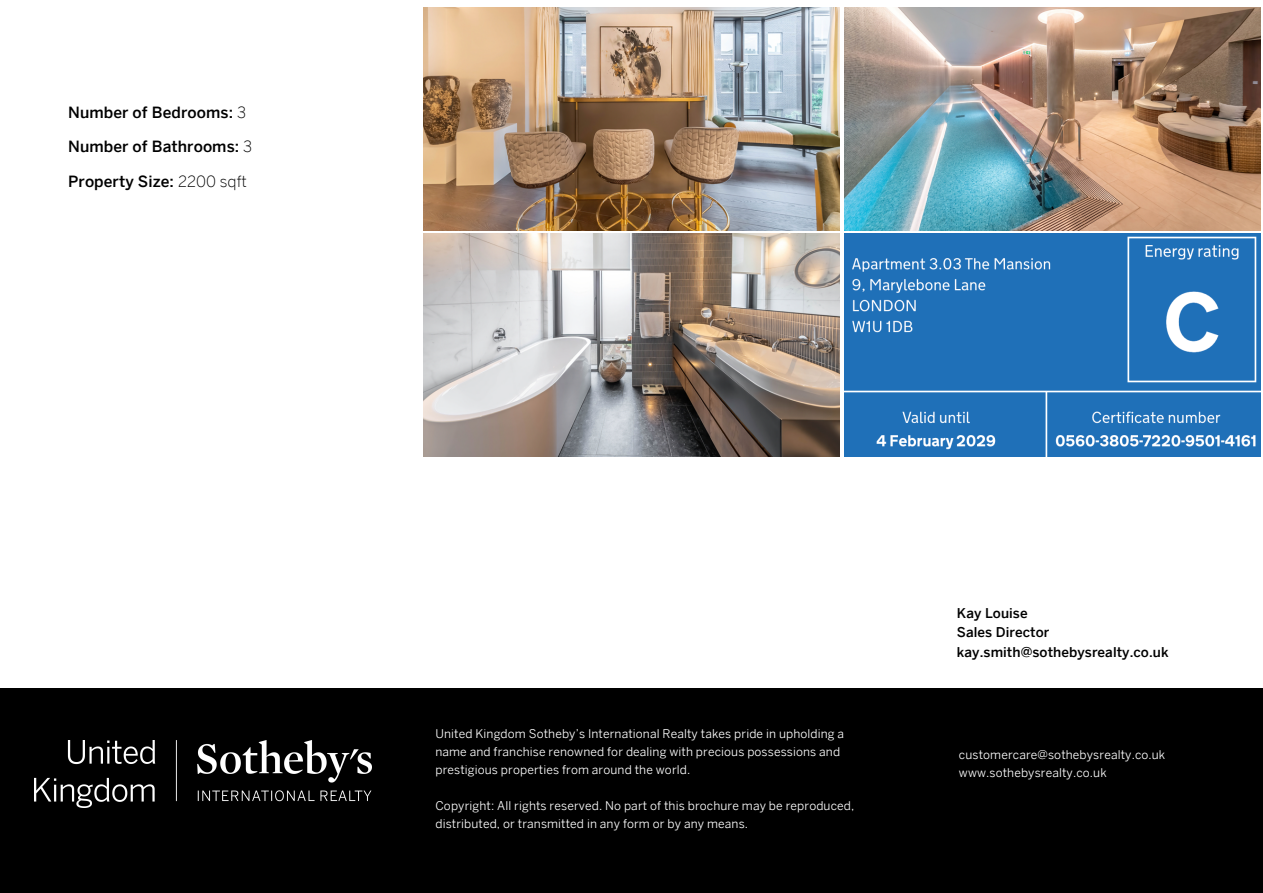
<style>
.page{position:relative;width:1263px;height:893px;background:#fff}
.page>*{position:absolute;margin:0;border:0;box-sizing:border-box;transform-origin:0 0}
.t1{font:500 15.45px "Benton Sans";letter-spacing:.005em;color:#000}
.t2{font:500 13.5px/19.6px "Benton Sans";letter-spacing:.005em;color:#000}
.t3{font:12px/18px "Benton Sans";letter-spacing:.01em;color:#fff}
.s1{font-weight:300}
</style>
<div class="page">
<div style="left:0;top:688px;width:1263px;height:204px;background:#000"></div>
<img style="left:424px;top:234px;width:415px;height:222px">
<img style="left:424px;top:7px;width:415px;height:223px">
<img style="left:844px;top:7px;width:416px;height:223px">
<img style="left:844px;top:234px;width:416px;height:223px">
<img style="left:35px;top:740px;width:336px;height:67px">
<p class="t1" style="left:68px;top:103px;width:179px">Number of Bedrooms: <span class="s1">3</span></p>
<p class="t1" style="left:68px;top:137px;width:186px">Number of Bathrooms: <span class="s1">3</span></p>
<p class="t1" style="left:68px;top:172px;width:180px">Property Size: <span class="s1">2200 sqft</span></p>
<p class="t3" style="left:435px;top:724px;width:410px">United Kingdom Sotheby’s International Realty takes pride in upholding a name and franchise renowned for dealing with precious possessions and prestigious properties from around the world.</p>
<p class="t3" style="left:435px;top:796px;width:420px">Copyright: All rights reserved. No part of this brochure may be reproduced, distributed, or transmitted in any form or by any means.</p>
<p class="t2" style="left:957px;top:602px;width:213px">Kay Louise<br>Sales Director kay.smith@sothebysrealty.co.uk</p>
<p class="t3" style="left:959px;top:745px;width:208px">customercare@sothebysrealty.co.uk www.sothebysrealty.co.uk</p>
</div>
